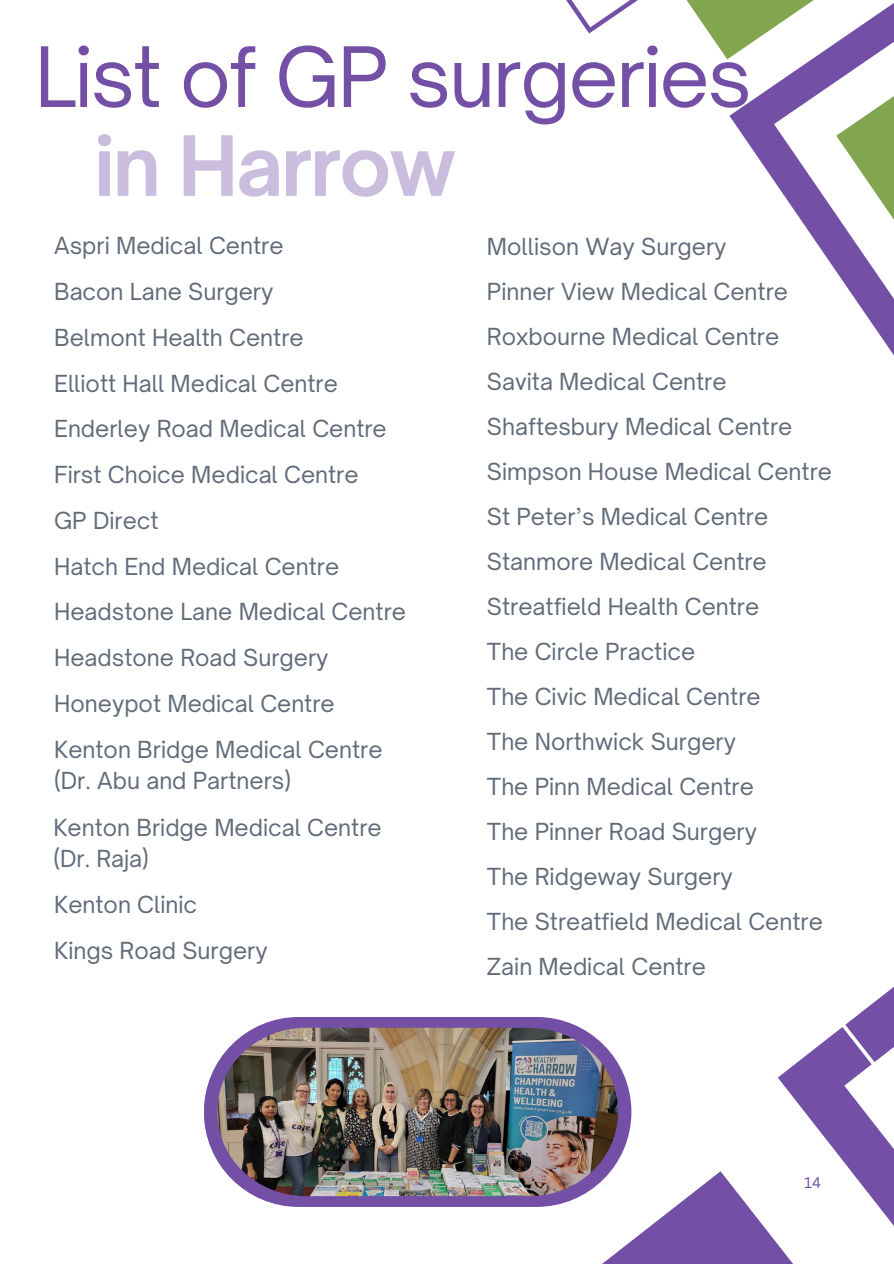
<style>
.page{position:relative;width:894px;height:1264px;background:#fff}
.page>*{position:absolute;margin:0;border:0;box-sizing:border-box;transform-origin:0 0}
.t1{font:79.5px "Open Sauce One";letter-spacing:-.025em;color:#7350a5}
.t2{font:700 79.5px "Open Sauce One";letter-spacing:-.025em;color:#cabddd}
.t3{font:22.5px/31.5px "Open Sauce One";color:#616b79}
.t4{font:15px "Canva Sans";color:#7350a5}
</style>
<div class="page">
<svg style="left:603px;top:1157px;width:146px;height:106px"></svg>
<svg style="left:749px;top:1208px;width:44px;height:55px;fill:#7350a5"></svg>
<svg style="left:763px;top:987px;width:130px;height:238px"></svg>
<svg style="left:729px;top:112px;width:164px;height:242px"></svg>
<svg style="left:810px;top:112px;width:83px;height:205px"></svg>
<svg style="left:735px;top:86px;width:158px;height:26px"></svg>
<svg style="left:566px;top:0;width:327px;height:86px"></svg>
<div style="left:204px;top:1016px;width:427px;height:190px;background:#7350a5;border-radius:95px"></div>
<img style="left:217px;top:1027px;width:400px;height:169px">
<h3 class="t1" style="left:35px;top:27px;width:718px">List of GP surgeries</h3>
<h3 class="t2" style="left:94px;top:116px;width:363px">in Harrow</h3>
<h3 class="t3" style="left:54px;top:230px;width:231px">Aspri Medical Centre</h3>
<h3 class="t3" style="left:54px;top:276px;width:221px">Bacon Lane Surgery</h3>
<h2 class="t3" style="left:54px;top:321px;width:251px">Belmont Health Centre</h2>
<h1 class="t3" style="left:54px;top:367px;width:285px">Elliott Hall Medical Centre</h1>
<h3 class="t3" style="left:54px;top:413px;width:334px">Enderley Road Medical Centre</h3>
<h3 class="t3" style="left:54px;top:459px;width:306px">First Choice Medical Centre</h3>
<h3 class="t3" style="left:54px;top:504px;width:106px">GP Direct</h3>
<h3 class="t3" style="left:54px;top:550px;width:286px">Hatch End Medical Centre</h3>
<h3 class="t3" style="left:54px;top:596px;width:353px">Headstone Lane Medical Centre</h3>
<h3 class="t3" style="left:54px;top:642px;width:276px">Headstone Road Surgery</h3>
<h3 class="t3" style="left:54px;top:687px;width:282px">Honeypot Medical Centre</h3>
<h3 class="t3" style="left:54px;top:733px;width:330px">Kenton Bridge Medical Centre (Dr. Abu and Partners)</h3>
<h3 class="t3" style="left:53px;top:811px;width:330px">Kenton Bridge Medical Centre (Dr. Raja)</h3>
<h3 class="t3" style="left:54px;top:888px;width:144px">Kenton Clinic</h3>
<h3 class="t3" style="left:54px;top:935px;width:215px">Kings Road Surgery</h3>
<h3 class="t3" style="left:487px;top:231px;width:241px">Mollison Way Surgery</h3>
<h3 class="t3" style="left:487px;top:276px;width:302px">Pinner View Medical Centre</h3>
<h3 class="t3" style="left:487px;top:321px;width:294px">Roxbourne Medical Centre</h3>
<h3 class="t3" style="left:487px;top:366px;width:241px">Savita Medical Centre</h3>
<h3 class="t3" style="left:487px;top:411px;width:307px">Shaftesbury Medical Centre</h3>
<h3 class="t3" style="left:487px;top:456px;width:346px">Simpson House Medical Centre</h3>
<h3 class="t3" style="left:487px;top:501px;width:283px">St Peter’s Medical Centre</h3>
<h3 class="t3" style="left:487px;top:546px;width:281px">Stanmore Medical Centre</h3>
<p class="t3" style="left:487px;top:591px;width:274px">Streatfield Health Centre</p>
<h3 class="t3" style="left:487px;top:636px;width:210px">The Circle Practice</h3>
<h3 class="t3" style="left:487px;top:681px;width:275px">The Civic Medical Centre</h3>
<h3 class="t3" style="left:487px;top:726px;width:250px">The Northwick Surgery</h3>
<h3 class="t3" style="left:487px;top:771px;width:268px">The Pinn Medical Centre</h3>
<h3 class="t3" style="left:487px;top:816px;width:271px">The Pinner Road Surgery</h3>
<h3 class="t3" style="left:487px;top:861px;width:247px">The Ridgeway Surgery</h3>
<h3 class="t3" style="left:487px;top:906px;width:337px">The Streatfield Medical Centre</h3>
<h3 class="t3" style="left:487px;top:951px;width:220px">Zain Medical Centre</h3>
<p class="t4" style="left:804px;top:1172px;width:19px">14</p>
</div>
